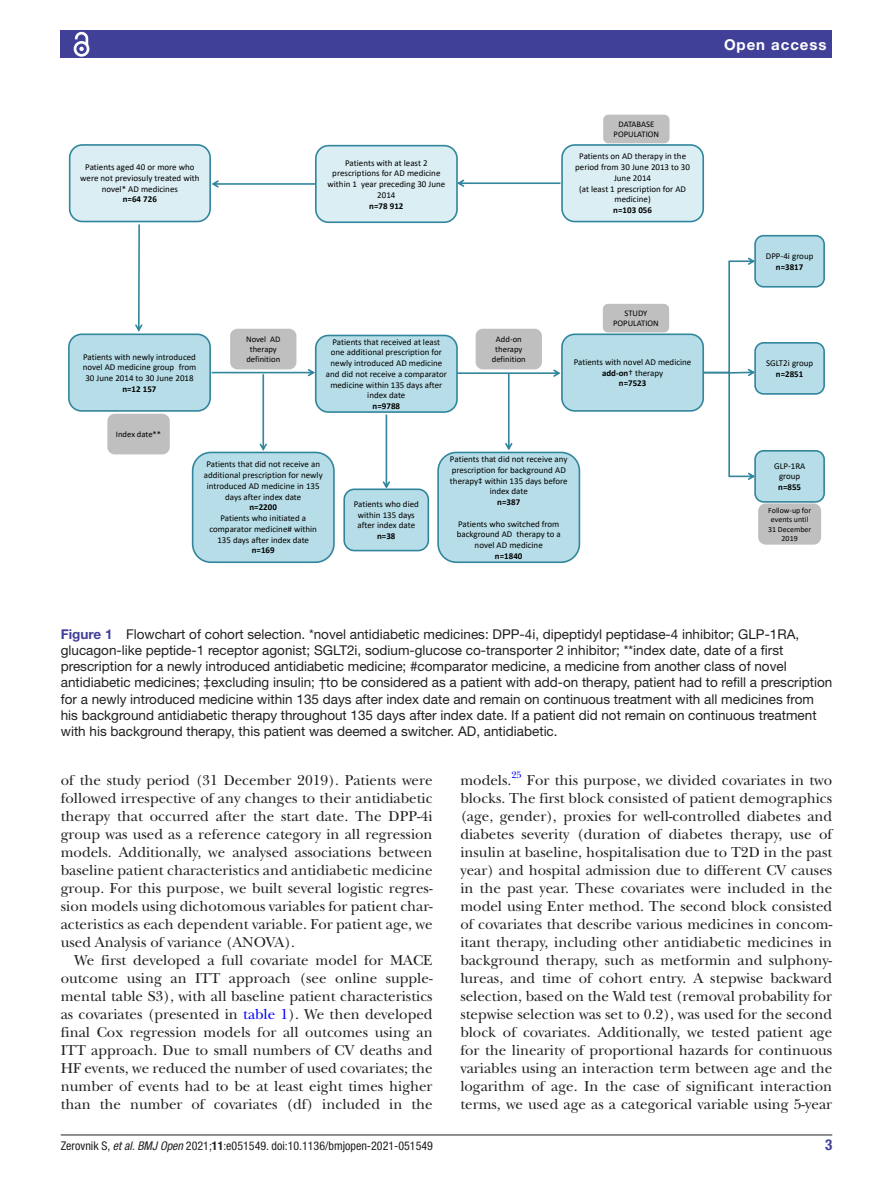
<style>
.page{position:relative;width:893px;height:1191px;background:#fff}
.page>*{position:absolute;margin:0;border:0;box-sizing:border-box;transform-origin:0 0}
.t1{font:15px/18px "New Baskerville";color:#231f20;text-align:justify}
.t2{font:700 15px "Helvetica Neue LT Std";letter-spacing:.065em;color:#fff}
.t3{font:700 condensed 15px "Helvetica Neue LT Std";color:#414099}
.t4{font:13.5px/16.2px "Helvetica Neue LT Std";color:#231f20}
.t5{font:condensed 12px "Helvetica Neue LT Std";color:#231f20}
.t6{font:9.9px "New Baskerville";color:#00f}
.t7{font:9px/10.8px "Calibri";color:#000;text-align:center}
.t8{font:700 9px "Calibri";color:#000}
.t9{font:8.55px/10.4px "Calibri";color:#000;text-align:center}
.t10{font:7.95px/9.4px "Calibri";color:#000;text-align:center}
.s1{font-weight:700}
.s2{font-weight:700;color:#414099}
.s3{color:#00f}
.s4{font-style:italic}
</style>
<div class="page">
<hr style="left:61px;top:1134px;width:771px;height:1px;background:#231f20">
<div style="left:61px;top:31px;width:771px;height:27px;background:#414099"></div>
<svg style="left:73px;top:31px;width:17px;height:26px"></svg>
<div style="left:315px;top:145px;width:143px;height:78px;background:#dbeef4;border:2px solid #31859c;border-radius:13px"></div>
<div style="left:69px;top:144px;width:142px;height:78px;background:#dbeef4;border:2px solid #31859c;border-radius:13px"></div>
<div style="left:68px;top:333px;width:143px;height:79px;background:#b7dee8;border:2px solid #31859c;border-radius:13px"></div>
<div style="left:315px;top:335px;width:143px;height:78px;background:#b7dee8;border:2px solid #31859c;border-radius:13px"></div>
<div style="left:192px;top:451px;width:143px;height:112px;background:#b7dee8;border:2px solid #31859c;border-radius:18px"></div>
<div style="left:758px;top:503px;width:63px;height:41px;background:#bfbfbf;border:2px solid #bfbfbf;border-radius:7px"></div>
<div style="left:754px;top:342px;width:71px;height:53px;background:#b7dee8;border:2px solid #31859c;border-radius:9px"></div>
<div style="left:754px;top:235px;width:71px;height:52px;background:#b7dee8;border:2px solid #31859c;border-radius:9px"></div>
<div style="left:754px;top:450px;width:71px;height:53px;background:#b7dee8;border:2px solid #31859c;border-radius:9px"></div>
<div style="left:437px;top:451px;width:143px;height:112px;background:#b7dee8;border:2px solid #31859c;border-radius:18px"></div>
<div style="left:561px;top:333px;width:143px;height:79px;background:#b7dee8;border:2px solid #31859c;border-radius:13px"></div>
<div style="left:476px;top:329px;width:66px;height:40px;background:#bfbfbf;border:2px solid #bfbfbf;border-radius:7px"></div>
<div style="left:230px;top:329px;width:66px;height:40px;background:#bfbfbf;border:2px solid #bfbfbf;border-radius:7px"></div>
<div style="left:561px;top:144px;width:143px;height:78px;background:#dbeef4;border:2px solid #31859c;border-radius:13px"></div>
<div style="left:107px;top:414px;width:63px;height:40px;background:#bfbfbf;border:2px solid #bfbfbf;border-radius:7px"></div>
<svg style="left:457px;top:179px;width:103px;height:8px"></svg>
<svg style="left:211px;top:180px;width:104px;height:8px"></svg>
<svg style="left:135px;top:224px;width:8px;height:108px"></svg>
<svg style="left:703px;top:257px;width:52px;height:223px"></svg>
<svg style="left:212px;top:369px;width:103px;height:82px"></svg>
<svg style="left:457px;top:369px;width:103px;height:81px"></svg>
<div style="left:343px;top:488px;width:86px;height:63px;background:#b7dee8;border:2px solid #31859c;border-radius:10px"></div>
<svg style="left:383px;top:414px;width:7px;height:74px"></svg>
<div style="left:603px;top:115px;width:66px;height:28px;background:#bfbfbf;border:2px solid #bfbfbf;border-radius:5px"></div>
<div style="left:603px;top:304px;width:66px;height:28px;background:#bfbfbf;border:2px solid #bfbfbf;border-radius:5px"></div>
<p class="t7" style="left:80px;top:162px;width:121px">Patients aged 40 or more who were not previosuly treated with novel* AD medicines</p>
<p class="t8" style="left:123px;top:193px;width:36px">n=64 726</p>
<p class="t7" style="left:327px;top:157px;width:119px">Patients with at least 2 prescriptions for AD medicine within 1 year preceding 30 June<br>2014</p>
<p class="t8" style="left:369px;top:199px;width:36px">n=78 912</p>
<p class="t7" style="left:83px;top:351px;width:115px;text-align:justify">Patients with newly introduced novel AD medicine group from 30 June 2014 to 30 June 2018</p>
<p class="t8" style="left:122px;top:382px;width:36px">n=12 157</p>
<p class="t9" style="left:116px;top:429px;width:47px">Index date**</p>
<p class="t9" style="left:246px;top:333px;width:36px">Novel AD therapy definition</p>
<p class="t7" style="left:326px;top:336px;width:123px">Patients that received at least one additional prescription for newly introduced AD medicine and did not receive a comparator medicine within 135 days after index date</p>
<p class="t8" style="left:373px;top:400px;width:29px">n=9788</p>
<p class="t9" style="left:492px;top:333px;width:35px">Add-on therapy definition</p>
<p class="t9" style="left:614px;top:118px;width:47px">DATABASE<br>POPULATION</p>
<p class="t7" style="left:575px;top:151px;width:116px">Patients on AD therapy in the period from 30 June 2013 to 30<br>June 2014<br>(at least 1 prescription for AD medicine)</p>
<p class="t8" style="left:613px;top:204px;width:40px">n=103 056</p>
<p class="t9" style="left:613px;top:308px;width:47px">STUDY<br>POPULATION</p>
<p class="t7" style="left:574px;top:356px;width:119px">Patients with novel AD medicine <span class="s1">add-on</span>† therapy<br><span class="s1">n=7523</span></p>
<p class="t7" style="left:204px;top:459px;width:120px">Patients that did not receive an additional prescription for newly introduced AD medicine in 135 days after index date</p>
<p class="t8" style="left:249px;top:501px;width:29px">n=2200</p>
<p class="t7" style="left:209px;top:512px;width:109px">Patients who initiated a comparator medicine# within<br>135 days after index date</p>
<p class="t8" style="left:252px;top:544px;width:24px">n=169</p>
<p class="t7" style="left:354px;top:498px;width:67px">Patients who died within 135 days after index date</p>
<p class="t8" style="left:377px;top:530px;width:20px">n=38</p>
<p class="t7" style="left:450px;top:453px;width:119px">Patients that did not receive any prescription for background AD therapy‡ within 135 days before index date</p>
<p class="t8" style="left:497px;top:496px;width:24px">n=387</p>
<p class="t7" style="left:457px;top:518px;width:106px">Patients who switched from background AD therapy to a novel AD medicine</p>
<p class="t8" style="left:495px;top:549px;width:29px">n=1840</p>
<p class="t2" style="left:724px;top:35px;width:104px">Open access</p>
<p class="t7" style="left:766px;top:250px;width:49px">DPP-4i group</p>
<p class="t8" style="left:776px;top:260px;width:29px">n=3817</p>
<p class="t7" style="left:766px;top:357px;width:49px">SGLT2i group</p>
<p class="t8" style="left:776px;top:367px;width:29px">n=2851</p>
<p class="t7" style="left:774px;top:460px;width:33px">GLP-1RA group</p>
<p class="t8" style="left:778px;top:481px;width:24px">n=855</p>
<p class="t10" style="left:768px;top:505px;width:45px">Follow-up for events until<br>31 December<br>2019</p>
<p class="t4" style="left:61px;top:626px;width:773px"><span class="s2">Figure 1</span> Flowchart of cohort selection. *novel antidiabetic medicines: DPP-4i, dipeptidyl peptidase-4 inhibitor; GLP-1RA, glucagon-like peptide-1 receptor agonist; SGLT2i, sodium-glucose co-transporter 2 inhibitor; **index date, date of a first prescription for a newly introduced antidiabetic medicine; #comparator medicine, a medicine from another class of novel antidiabetic medicines; ‡excluding insulin; †to be considered as a patient with add-on therapy, patient had to refill a prescription for a newly introduced medicine within 135 days after index date and remain on continuous treatment with all medicines from his background antidiabetic therapy throughout 135 days after index date. If a patient did not remain on continuous treatment with his background therapy, this patient was deemed a switcher. AD, antidiabetic.</p>
<p class="t1" style="left:61px;top:771px;width:373px">of the study period (31 December 2019). Patients were followed irrespective of any changes to their antidiabetic therapy that occurred after the start date. The DPP-4i group was used as a reference category in all regression models. Additionally, we analysed associations between baseline patient characteristics and antidiabetic medicine group. For this purpose, we built several logistic regres&shy;sion models using dichotomous variables for patient char&shy;acteristics as each dependent variable. For patient age, we used Analysis of variance (ANOVA).</p>
<p class="t1" style="left:61px;top:951px;width:373px;text-indent:14px">We first developed a full covariate model for MACE outcome using an ITT approach (see online supple&shy;mental table S3), with all baseline patient characteristics as covariates (presented in <span class="s3">table 1</span>). We then developed final Cox regression models for all outcomes using an ITT approach. Due to small numbers of CV deaths and HF events, we reduced the number of used covariates; the number of events had to be at least eight times higher than the number of covariates (df) included in the</p>
<p class="t1" style="left:460px;top:771px;width:52px">models.</p>
<p class="t6" style="left:511px;top:769px;width:12px">25</p>
<p class="t1" style="left:460px;top:771px;width:373px;text-indent:67px">For this purpose, we divided covariates in two blocks. The first block consisted of patient demographics (age, gender), proxies for well-controlled diabetes and diabetes severity (duration of diabetes therapy, use of insulin at baseline, hospitalisation due to T2D in the past year) and hospital admission due to different CV causes in the past year. These covariates were included in the model using Enter method. The second block consisted of covariates that describe various medicines in concom&shy;itant therapy, including other antidiabetic medicines in background therapy, such as metformin and sulphony&shy;lureas, and time of cohort entry. A stepwise backward selection, based on the Wald test (removal probability for stepwise selection was set to 0.2), was used for the second block of covariates. Additionally, we tested patient age for the linearity of proportional hazards for continuous variables using an interaction term between age and the logarithm of age. In the case of significant interaction terms, we used age as a categorical variable using 5-year</p>
<p class="t5" style="left:61px;top:1138px;width:374px">Zerovnik S, <span class="s4">et al</span>. <span class="s4">BMJ Open</span> 2021;<span class="s1">11</span>:e051549. doi:10.1136/bmjopen-2021-051549</p>
<p class="t3" style="left:825px;top:1135px;width:9px">3</p>
</div>
